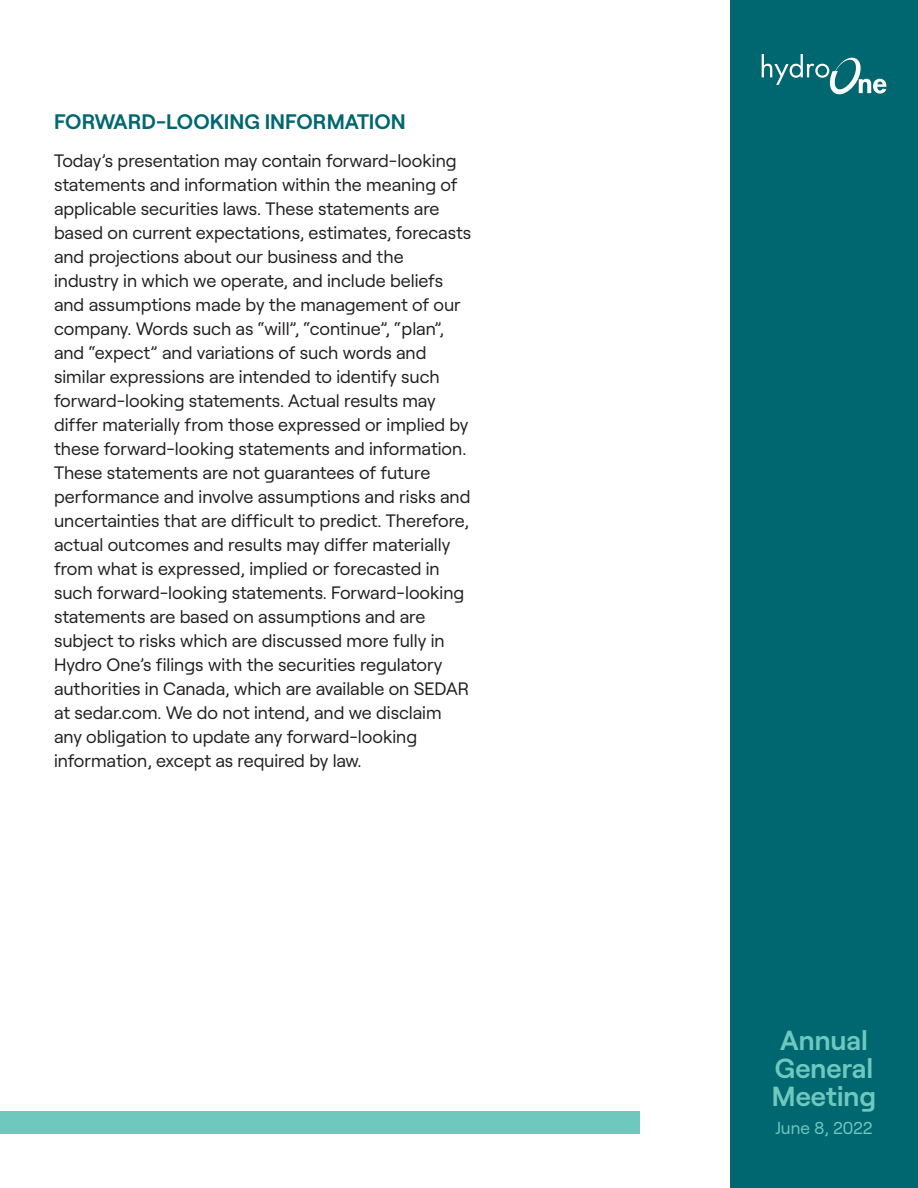
<style>
.page{position:relative;width:918px;height:1188px;background:#fff}
.page>*{position:absolute;margin:0;border:0;box-sizing:border-box;transform-origin:0 0}
.t1{font:600 27.6px/27.6px "Roobert";color:#6ec8be}
.t2{font:600 21px "Roobert";color:#006770}
.t3{font:18px/24px "Roobert";color:#231f20}
.t4{font:17.25px "Roobert";color:#6ec8be}
</style>
<div class="page">
<div style="left:730px;top:0;width:188px;height:1188px;background:#006770"></div>
<svg style="left:762px;top:54px;width:124px;height:41px"></svg>
<div style="left:0;top:1111px;width:639px;height:23px;background:#6ec8be"></div>
<p class="t2" style="left:54px;top:105px;width:353px">FORWARD-LOOKING INFORMATION</p>
<p class="t3" style="left:54px;top:147px;width:419px">Today’s presentation may contain forward-looking statements and information within the meaning of applicable securities laws. These statements are based on current expectations, estimates, forecasts and projections about our business and the industry in which we operate, and include beliefs and assumptions made by the management of our company. Words such as “will”, “continue”, “plan”, and “expect” and variations of such words and similar expressions are intended to identify such forward-looking statements. Actual results may differ materially from those expressed or implied by these forward-looking statements and information.<br>These statements are not guarantees of future performance and involve assumptions and risks and uncertainties that are difficult to predict. Therefore, actual outcomes and results may differ materially from what is expressed, implied or forecasted in such forward-looking statements. Forward-looking statements are based on assumptions and are subject to risks which are discussed more fully in Hydro One’s filings with the securities regulatory authorities in Canada, which are available on SEDAR at sedar.com. We do not intend, and we disclaim any obligation to update any forward-looking information, except as required by law.</p>
<p class="t1" style="left:772px;top:1024px;width:106px">Annual<br>General<br>Meeting</p>
<p class="t4" style="left:776px;top:1115px;width:99px">June 8, 2022</p>
</div>
